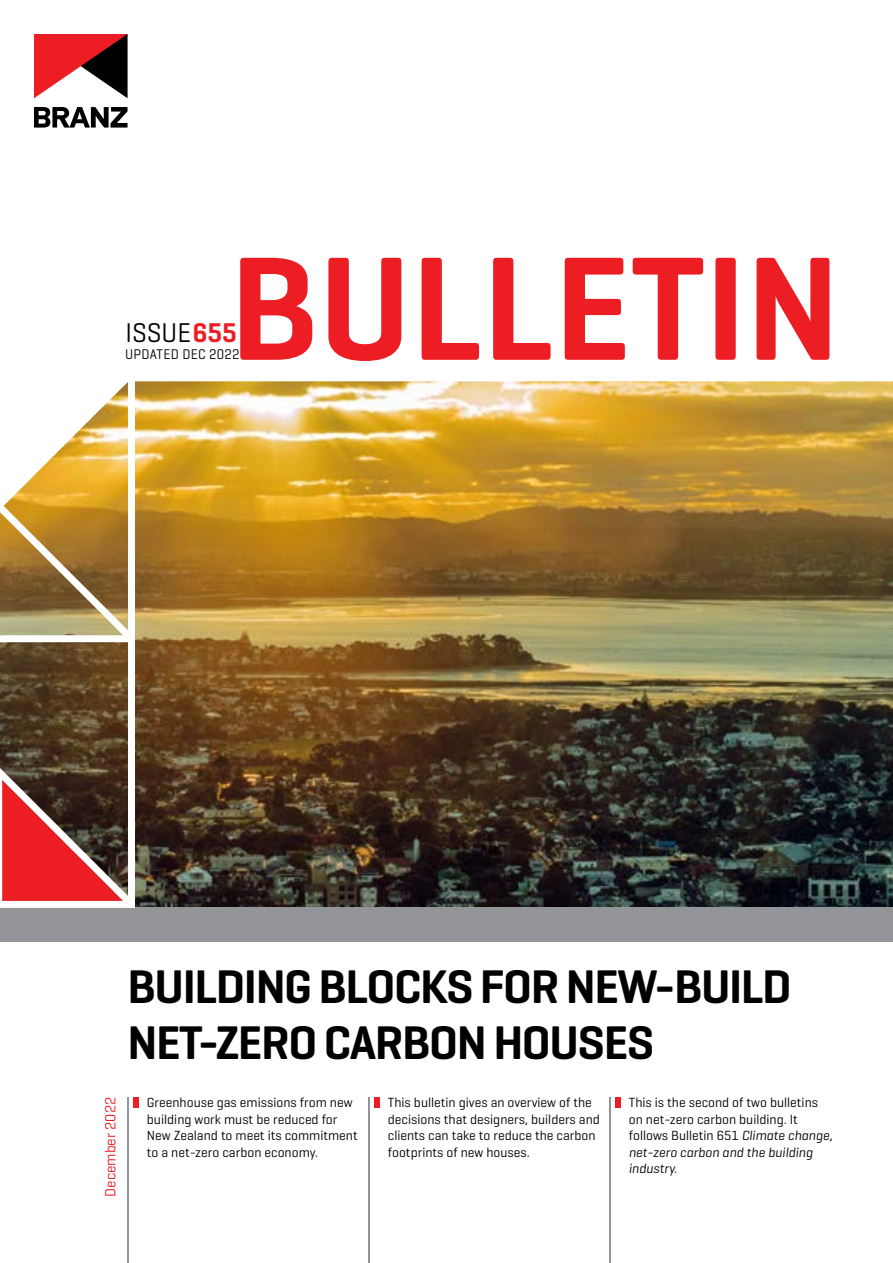
<style>
.page{position:relative;width:893px;height:1263px;background:#fff}
.page>*{position:absolute;margin:0;border:0;box-sizing:border-box;transform-origin:0 0}
.t1{font:600 150px "Geogrotesque";color:#ed1d24}
.t2{font:600 48px/55.5px "Geogrotesque";letter-spacing:-.03em;color:#000}
.t3{font:27.6px "Geogrotesque";color:#000;scale:.95 1}
.t4{font:15px "Geogrotesque";color:#ed1d24}
.t5{font:14.25px "Geogrotesque";letter-spacing:.02em;color:#000;scale:.95 1}
.t6{font:13.5px/16.5px "Geogrotesque";color:#000}
.s1{font-weight:600;color:#ed1d24}
.s2{font-style:italic}
</style>
<div class="page">
<svg style="left:34px;top:107px;width:94px;height:21px"></svg>
<svg style="left:34px;top:34px;width:94px;height:64px"></svg>
<div style="left:133px;top:1097px;width:5px;height:11px;background:#ed1d24"></div>
<hr style="left:128px;top:1097px;width:1px;height:166px;background:#939598">
<div style="left:374px;top:1097px;width:5px;height:11px;background:#ed1d24"></div>
<hr style="left:369px;top:1097px;width:1px;height:166px;background:#939598">
<div style="left:615px;top:1097px;width:5px;height:11px;background:#ed1d24"></div>
<hr style="left:609px;top:1097px;width:2px;height:166px;background:#939598">
<img style="left:135px;top:381px;width:758px;height:527px">
<div style="left:0;top:908px;width:893px;height:34px;background:#939598"></div>
<img style="left:0;top:382px;width:128px;height:519px">
<h1 class="t1" style="left:230px;top:215px;width:612px">BULLETIN</h1>
<h3 class="t3" style="left:125px;top:316px;width:119px">ISSUE<span class="s1">655</span></h3>
<p class="t5" style="left:125px;top:345px;width:122px">UPDATED DEC 2022</p>
<h2 class="t2" style="left:128px;top:959px;width:666px">BUILDING BLOCKS FOR NEW-BUILD<br>NET-ZERO CARBON HOUSES</h2>
<p class="t4" style="left:101px;top:1197px;width:101px;rotate:-90deg">December 2022</p>
<p class="t6" style="left:147px;top:1094px;width:212px">Greenhouse gas emissions from new building work must be reduced for<br>New Zealand to meet its commitment to a net-zero carbon economy.</p>
<p class="t6" style="left:388px;top:1094px;width:214px">This bulletin gives an overview of the decisions that designers, builders and clients can take to reduce the carbon footprints of new houses.</p>
<p class="t6" style="left:629px;top:1094px;width:205px">This is the second of two bulletins on net-zero carbon building. It follows Bulletin 651 <span class="s2">Climate change, net-zero carbon and the building industry.</span></p>
</div>
